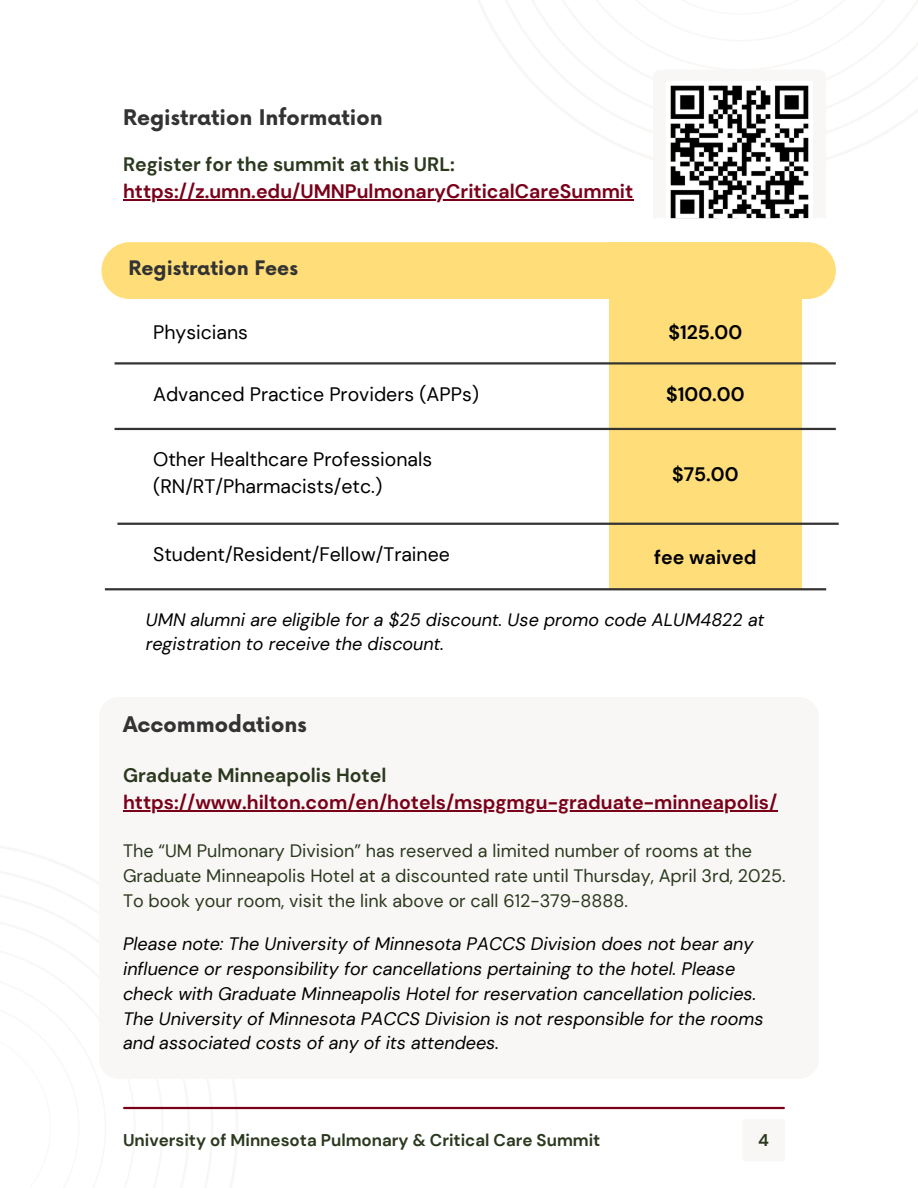
<style>
.page{position:relative;width:918px;height:1188px;background:#fff}
.page>*{position:absolute;margin:0;border:0;box-sizing:border-box;transform-origin:0 0}
.t1{font:700 21px "Now";color:#333}
.t2{font:19.5px/27px "DM Sans";color:#000}
.t3{font:700 19.5px "DM Sans";color:#7a0019}
.t4{font:700 19.5px "DM Sans";color:#2b391f}
.t5{font:700 19.5px "DM Sans";color:#000}
.t6{font:700 19.5px "Now";color:#333}
.t7{font:italic 18px/24.8px "DM Sans";color:#000}
.t8{font:18px/24.8px "DM Sans";color:#2b391f}
.t9{font:700 16.95px "DM Sans";color:#2b391f}
</style>
<div class="page">
<div style="left:653px;top:70px;width:173px;height:157px;background:#f9f7f6;border-radius:7px"></div>
<img style="left:670px;top:85px;width:139px;height:133px">
<hr style="left:123px;top:200px;width:510px;height:1px;background:#7a0019">
<div style="left:101px;top:218px;width:753px;height:398px;background:#fff;border-radius:21px"></div>
<div style="left:609px;top:242px;width:193px;height:347px;background:#ffde7a"></div>
<hr style="left:115px;top:362px;width:721px;height:3px;background:#333">
<div style="left:101px;top:242px;width:735px;height:57px;background:#ffde7a;border-radius:28px"></div>
<hr style="left:115px;top:428px;width:721px;height:2px;background:#333">
<hr style="left:117px;top:523px;width:722px;height:2px;background:#333">
<hr style="left:105px;top:588px;width:721px;height:2px;background:#333">
<div style="left:99px;top:697px;width:719px;height:382px;background:#f9f7f6;border-radius:20px"></div>
<hr style="left:123px;top:810px;width:654px;height:1px;background:#7a0019">
<div style="left:743px;top:1119px;width:42px;height:42px;background:#f9f7f6;border-radius:2px"></div>
<hr style="left:124px;top:1107px;width:660px;height:2px;background:#7a0019">
<h1 class="t1" style="left:123px;top:106px;width:261px">Registration Information</h1>
<p class="t4" style="left:123px;top:152px;width:333px">Register for the summit at this URL:</p>
<p class="t3" style="left:123px;top:179px;width:512px">https://z.umn.edu/UMNPulmonaryCriticalCareSummit</p>
<h1 class="t6" style="left:128px;top:257px;width:171px">Registration Fees</h1>
<h1 class="t2" style="left:153px;top:319px;width:96px">Physicians</h1>
<h1 class="t2" style="left:153px;top:381px;width:328px">Advanced Practice Providers (APPs)</h1>
<h1 class="t2" style="left:153px;top:446px;width:281px">Other Healthcare Professionals (RN/RT/Pharmacists/etc.)</h1>
<h1 class="t2" style="left:153px;top:541px;width:298px">Student/Resident/Fellow/Trainee</h1>
<h1 class="t5" style="left:668px;top:320px;width:75px">$125.00</h1>
<h2 class="t5" style="left:666px;top:381px;width:80px">$100.00</h2>
<p class="t5" style="left:672px;top:462px;width:68px">$75.00</p>
<h2 class="t5" style="left:654px;top:545px;width:104px">fee waived</h2>
<p class="t7" style="left:146px;top:607px;width:620px">UMN alumni are eligible for a $25 discount. Use promo code ALUM4822 at registration to receive the discount.</p>
<h2 class="t1" style="left:123px;top:714px;width:185px">Accommodations</h2>
<p class="t4" style="left:123px;top:763px;width:265px">Graduate Minneapolis Hotel</p>
<h2 class="t3" style="left:123px;top:790px;width:656px">https://www.hilton.com/en/hotels/mspgmgu-graduate-minneapolis/</h2>
<p class="t8" style="left:123px;top:839px;width:664px">The “UM Pulmonary Division” has reserved a limited number of rooms at the<br>Graduate Minneapolis Hotel at a discounted rate until Thursday, April 3rd, 2025.<br>To book your room, visit the link above or call 612-379-8888.</p>
<p class="t7" style="left:123px;top:932px;width:642px">Please note: The University of Minnesota PACCS Division does not bear any influence or responsibility for cancellations pertaining to the hotel. Please check with Graduate Minneapolis Hotel for reservation cancellation policies.<br>The University of Minnesota PACCS Division is not responsible for the rooms and associated costs of any of its attendees.</p>
<h1 class="t9" style="left:123px;top:1129px;width:479px">University of Minnesota Pulmonary &amp; Critical Care Summit</h1>
<h1 class="t9" style="left:758px;top:1130px;width:12px">4</h1>
</div>
